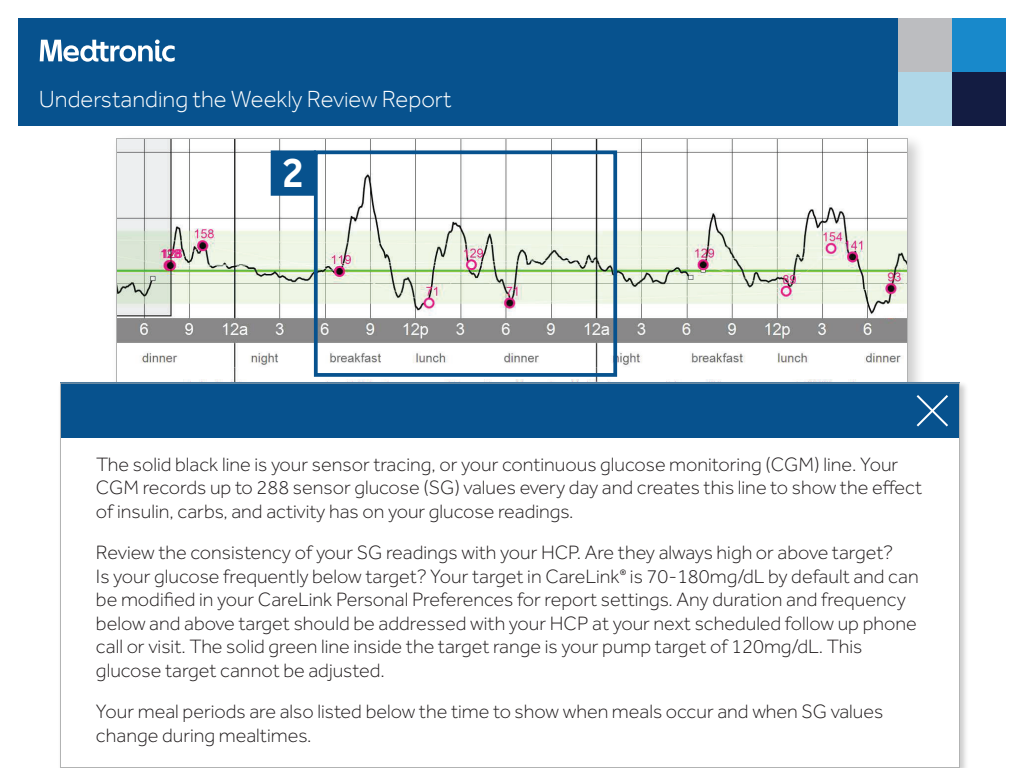
<style>
.page{position:relative;width:1024px;height:768px;background:#fff}
.page>*{position:absolute;margin:0;border:0;box-sizing:border-box;transform-origin:0 0}
.t1{font:500 44.4px "Effra";color:#fff;scale:.95 1}
.t2{font:300 24px "Effra";color:#fff}
.t3{font:300 20px/23.5px "Effra";color:#231f20}
.t4{font:8.2px "Effra";color:#231f20}
</style>
<div class="page">
<div style="left:18px;top:18px;width:880px;height:108px;background:#07528e"></div>
<svg style="left:40px;top:40px;width:135px;height:22px"></svg>
<div style="left:898px;top:18px;width:54px;height:54px;background:#bcbdc0"></div>
<div style="left:952px;top:18px;width:54px;height:54px;background:#1889cb"></div>
<div style="left:898px;top:72px;width:54px;height:54px;background:#afd7e8"></div>
<div style="left:952px;top:72px;width:54px;height:54px;background:#131c42"></div>
<img style="left:118px;top:140px;width:788px;height:240px">
<div style="left:60px;top:383px;width:900px;height:55px;background:#07528e"></div>
<svg style="left:916px;top:395px;width:32px;height:32px"></svg>
<div style="left:314px;top:150px;width:303px;height:227px;border:4px solid #07528e"></div>
<div style="left:273px;top:152px;width:41px;height:42px;background:#07528e"></div>
<div style="left:271px;top:150px;width:45px;height:46px;border:4px solid #07528e"></div>
<p class="t2" style="left:39px;top:86px;width:414px">Understanding the Weekly Review Report</p>
<h1 class="t1" style="left:282px;top:146px;width:26px">2</h1>
<p class="t3" style="left:96px;top:452px;width:828px">The solid black line is your sensor tracing, or your continuous glucose monitoring (CGM) line. Your<br>CGM records up to 288 sensor glucose (SG) values every day and creates this line to show the effect of insulin, carbs, and activity has on your glucose readings.</p>
<p class="t3" style="left:96px;top:541px;width:799px">Review the consistency of your SG readings with your HCP. Are they always high or above target?<br>Is your glucose frequently below target? Your target in CareLink</p>
<p class="t3" style="left:96px;top:564px;width:824px;text-indent:534px">is 70-180mg/dL by default and can be modified in your CareLink Personal Preferences for report settings. Any duration and frequency below and above target should be addressed with your HCP at your next scheduled follow up phone call or visit. The solid green line inside the target range is your pump target of 120mg/dL. This glucose target cannot be adjusted.</p>
<p class="t3" style="left:96px;top:700px;width:789px">Your meal periods are also listed below the time to show when meals occur and when SG values change during mealtimes.</p>
<p class="t4" style="left:620px;top:567px;width:8px">®</p>
</div>
